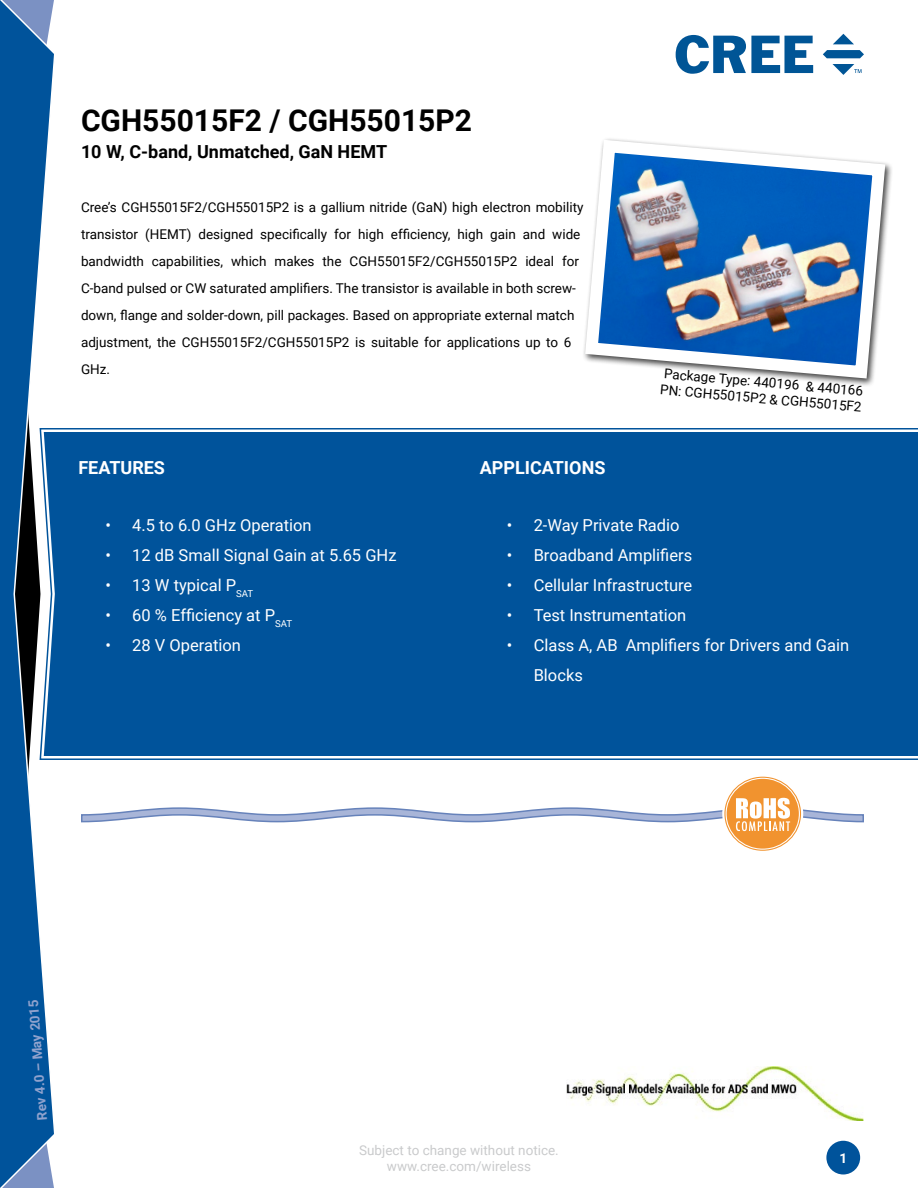
<style>
.page{position:relative;width:918px;height:1188px;background:#fff}
.page>*{position:absolute;margin:0;border:0;box-sizing:border-box;transform-origin:0 0}
.t1{font:700 30px "Roboto";color:#000}
.t2{font:700 18px "Roboto";color:#000}
.t3{font:700 18px "Roboto";color:#fff}
.t4{font:16.5px/30px "Roboto";color:#fff}
.t5{font:13.5px/27px "Roboto";color:#000}
.t6{font:13.5px/16.2px "Roboto";color:#939598;text-align:center}
.t7{font:700 13.5px "Roboto";color:#90a2cd}
.t8{font:700 13.5px "Roboto";color:#fff}
</style>
<div class="page">
<div style="left:826px;top:1141px;width:34px;height:33px;background:#00539b;border-radius:50%"></div>
<svg style="left:0;top:0;width:54px;height:1188px"></svg>
<svg style="left:39px;top:427px;width:879px;height:334px"></svg>
<div style="left:44px;top:432px;width:874px;height:324px;background:#00539b"></div>
<svg style="left:676px;top:35px;width:137px;height:39px"></svg>
<svg style="left:833px;top:34px;width:21px;height:10px"></svg>
<svg style="left:823px;top:50px;width:41px;height:8px"></svg>
<svg style="left:832px;top:64px;width:30px;height:10px"></svg>
<img style="left:583px;top:139px;width:309px;height:246px">
<svg style="left:723px;top:776px;width:79px;height:76px;background:#f2a14b"></svg>
<div style="left:722px;top:775px;width:81px;height:78px;border:2px solid #fff;border-radius:50%"></div>
<svg style="left:81px;top:798px;width:783px;height:33px"></svg>
<div style="left:726px;top:778px;width:74px;height:72px;border:1px solid #fff;border-radius:50%"></div>
<img style="left:567px;top:1066px;width:297px;height:54px">
<h1 class="t1" style="left:81px;top:107px;width:393px">CGH55015F2 / CGH55015P2</h1>
<h2 class="t2" style="left:81px;top:143px;width:308px">10 W, C-band, Unmatched, GaN HEMT</h2>
<p class="t5" style="left:81px;top:194px;width:504px">Cree’s CGH55015F2/CGH55015P2 is a gallium nitride (GaN) high electron mobility transistor (HEMT) designed specifically for high efficiency, high gain and wide bandwidth capabilities, which makes the CGH55015F2/CGH55015P2 ideal for C-band pulsed or CW saturated amplifiers. The transistor is available in both screw&shy;down, flange and solder-down, pill packages. Based on appropriate external match adjustment, the CGH55015F2/CGH55015P2 is suitable for applications up to 6<br>GHz.</p>
<h2 class="t3" style="left:78px;top:460px;width:88px">FEATURES</h2>
<h2 class="t3" style="left:480px;top:460px;width:127px">APPLICATIONS</h2>
<p class="t5" style="left:662px;top:365px;width:204px;line-height:16.2px;rotate:5deg">Package Type: 440196 &amp; 440166<br>PN: CGH55015P2 &amp; CGH55015F2</p>
<p class="t4" style="left:105px;top:510px;width:208px">• 4.5 to 6.0 GHz Operation</p>
<p class="t4" style="left:105px;top:540px;width:293px">• 12 dB Small Signal Gain at 5.65 GHz</p>
<p class="t4" style="left:105px;top:570px;width:150px">• 13 W typical P<sub>SAT</sub></p>
<p class="t4" style="left:105px;top:600px;width:188px">• 60 % Efficiency at P<sub>SAT</sub></p>
<p class="t4" style="left:105px;top:630px;width:137px">• 28 V Operation</p>
<p class="t4" style="left:507px;top:510px;width:174px">• 2-Way Private Radio</p>
<p class="t4" style="left:507px;top:540px;width:187px">• Broadband Amplifiers</p>
<p class="t4" style="left:507px;top:570px;width:187px">• Cellular Infrastructure</p>
<p class="t4" style="left:507px;top:600px;width:181px">• Test Instrumentation</p>
<p class="t4" style="left:534px;top:630px;width:317px;text-indent:-27px">• Class A, AB Amplifiers for Drivers and Gain<br>Blocks</p>
<p class="t7" style="left:36px;top:1121px;width:122px;rotate:-94deg">Rev 4.0 – May 2015</p>
<p class="t6" style="left:359px;top:1143px;width:201px">Subject to change without notice. www.cree.com/wireless</p>
<p class="t8" style="left:839px;top:1152px;width:9px">1</p>
</div>
